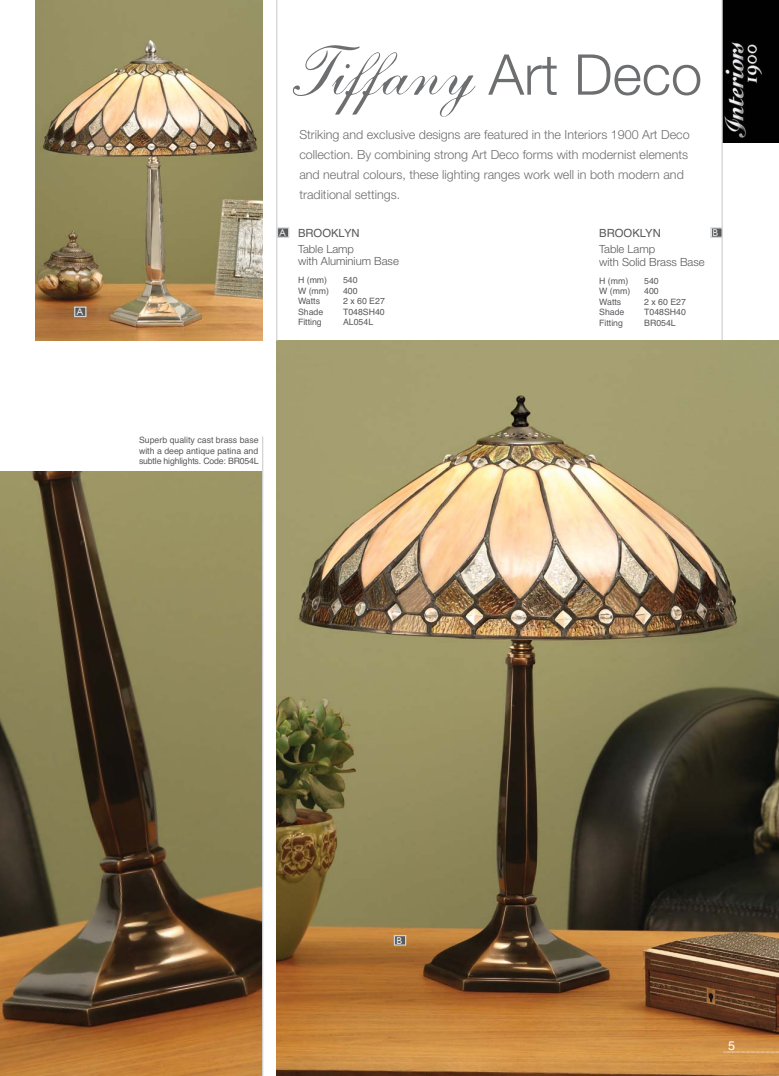
<style>
.page{position:relative;width:779px;height:1076px;background:#fff}
.page>*{position:absolute;margin:0;border:0;box-sizing:border-box;transform-origin:0 0}
.t1{font:68.75px "Formal Script";color:#6d6e70}
.t2{font:300 12.5px/20px "Helvetica Neue";color:#6d6e70}
.t3{font:12.5px "Helvetica";color:#fff}
.t4{font:300 11.25px/12.5px "Helvetica Neue";color:#58595b}
.t5{font:11.25px "Helvetica";color:#58595b}
.t6{font:10px "Humanist 521 BT";color:#e6e7e8}
.t7{font:8.75px/10.5px "Helvetica";color:#58595b;text-align:justify}
.s1{font-family:"Helvetica Neue";font-weight:300;font-size:56.25px}
</style>
<div class="page">
<img style="left:723px;top:0;width:56px;height:142px">
<hr style="left:721px;top:0;width:2px;height:1075px;background:#d1d3d4">
<img style="left:277px;top:341px;width:502px;height:734px">
<svg style="left:723px;top:1051px;width:56px;height:1px"></svg>
<div style="left:711px;top:228px;width:10px;height:9px;background:#58595b"></div>
<div style="left:710px;top:227px;width:13px;height:11px;border:1px solid #d1d3d4"></div>
<hr style="left:276px;top:0;width:1px;height:341px;background:#d1d3d4">
<div style="left:278px;top:228px;width:10px;height:9px;background:#58595b"></div>
<div style="left:277px;top:227px;width:12px;height:11px;border:1px solid #d1d3d4"></div>
<img style="left:0;top:471px;width:262px;height:604px">
<img style="left:36px;top:0;width:227px;height:341px">
<div style="left:395px;top:936px;width:10px;height:8px;background:#58595b"></div>
<div style="left:394px;top:935px;width:12px;height:10px;border:1px solid #d1d3d4"></div>
<div style="left:75px;top:308px;width:10px;height:8px;background:#58595b"></div>
<div style="left:74px;top:306px;width:13px;height:11px;border:1px solid #d1d3d4"></div>
<hr style="left:262px;top:436px;width:1px;height:639px;background:#d1d3d4">
<p class="t6" style="left:77px;top:306px;width:8px">A</p>
<h1 class="t1" style="left:304px;top:51px;width:399px">Tiffany<span class="s1">Art Deco</span></h1>
<p class="t2" style="left:299px;top:125px;width:392px">Striking and exclusive designs are featured in the Interiors 1900 Art Deco collection. By combining strong Art Deco forms with modernist elements and neutral colours, these lighting ranges work well in both modern and traditional settings.</p>
<p class="t5" style="left:298px;top:229px;width:63px">BROOKLYN</p>
<p class="t4" style="left:298px;top:244px;width:102px">Table Lamp<br>with Aluminium Base</p>
<p class="t7" style="left:298px;top:276px;width:31px">H (mm)</p>
<p class="t7" style="left:343px;top:276px;width:16px">540</p>
<p class="t7" style="left:298px;top:286px;width:33px">W (mm)</p>
<p class="t7" style="left:343px;top:286px;width:16px">400</p>
<p class="t7" style="left:298px;top:297px;width:24px">Watts</p>
<p class="t7" style="left:343px;top:297px;width:43px">2 x 60 E27</p>
<p class="t7" style="left:298px;top:307px;width:27px">Shade</p>
<p class="t7" style="left:343px;top:307px;width:43px">T048SH40</p>
<p class="t7" style="left:298px;top:318px;width:25px">Fitting</p>
<p class="t7" style="left:343px;top:318px;width:32px">AL054L</p>
<p class="t5" style="left:599px;top:229px;width:63px">BROOKLYN</p>
<p class="t4" style="left:599px;top:244px;width:107px">Table Lamp<br>with Solid Brass Base</p>
<p class="t7" style="left:599px;top:276px;width:31px">H (mm)</p>
<p class="t7" style="left:644px;top:276px;width:16px">540</p>
<p class="t7" style="left:599px;top:286px;width:33px">W (mm)</p>
<p class="t7" style="left:644px;top:286px;width:16px">400</p>
<p class="t7" style="left:599px;top:297px;width:24px">Watts</p>
<p class="t7" style="left:644px;top:297px;width:43px">2 x 60 E27</p>
<p class="t7" style="left:599px;top:307px;width:27px">Shade</p>
<p class="t7" style="left:644px;top:307px;width:43px">T048SH40</p>
<p class="t7" style="left:599px;top:318px;width:25px">Fitting</p>
<p class="t7" style="left:644px;top:318px;width:33px">BR054L</p>
<p class="t6" style="left:279px;top:226px;width:8px">A</p>
<p class="t6" style="left:712px;top:227px;width:7px">B</p>
<p class="t7" style="left:139px;top:435px;width:121px">Superb quality cast brass base with a deep antique patina and subtle highlights. Code: BR054L</p>
<p class="t6" style="left:396px;top:934px;width:7px">B</p>
<p class="t3" style="left:728px;top:1040px;width:8px">5</p>
</div>
